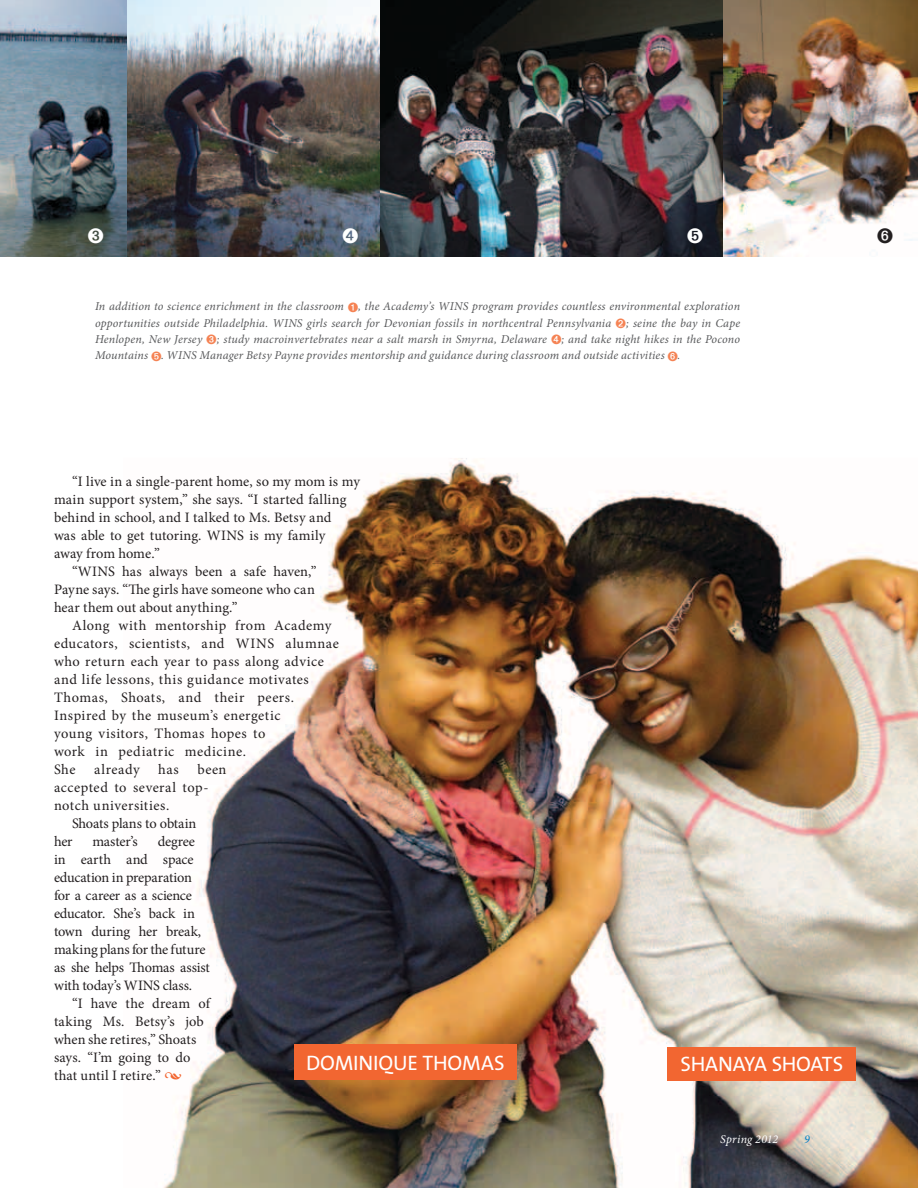
<style>
.page{position:relative;width:918px;height:1188px;background:#fff}
.page>*{position:absolute;margin:0;border:0;box-sizing:border-box;transform-origin:0 0}
.t1{font:21px "The Sans";letter-spacing:-.01em;color:#fff}
.t2{font:21px "The Sans";letter-spacing:-.03em;color:#fff}
.t3{font:14.4px/18px "Minion Pro";letter-spacing:.01em;color:#231f20}
.t4{font:14.4px/18px "Minion Pro";letter-spacing:-.015em;color:#231f20}
.t5{font:italic 12px/16.2px "Minion Pro";letter-spacing:.015em;color:#58595b;text-align:justify}
.t6{font:italic 12px "Minion Pro";letter-spacing:.025em;color:#fff}
.t7{font:italic 12px "Minion Pro";color:#0082c7}
.s1{color:#f58354}
.s2{font-size:16.5px;color:#f26631}
</style>
<div class="page">
<img style="left:126px;top:0;width:792px;height:256px">
<img style="left:0;top:0;width:126px;height:256px">
<img style="left:163px;top:458px;width:755px;height:730px">
<div style="left:294px;top:1045px;width:223px;height:35px;background:#f26631"></div>
<div style="left:667px;top:1047px;width:189px;height:33px;background:#f26631"></div>
<svg style="left:88px;top:228px;width:15px;height:15px"></svg>
<svg style="left:343px;top:228px;width:15px;height:15px"></svg>
<svg style="left:688px;top:228px;width:15px;height:15px"></svg>
<svg style="left:878px;top:228px;width:15px;height:15px"></svg>
<p class="t5" style="left:95px;top:299px;width:647px">In addition to science enrichment in the classroom <span class="s1">➊</span>, the Academy’s WINS program provides countless environmental exploration opportunities outside Philadelphia. WINS girls search for Devonian fossils in northcentral Pennsylvania <span class="s1">➋</span>; seine the bay in Cape Henlopen, New Jersey <span class="s1">➌</span>; study macroinvertebrates near a salt marsh in Smyrna, Delaware <span class="s1">➍</span>; and take night hikes in the Pocono Mountains <span class="s1">➎</span>. WINS Manager Betsy Payne provides mentorship and guidance during classroom and outside activities <span class="s1">➏</span>.</p>
<p class="t3" style="left:72px;top:472px;width:290px">“I live in a single-parent home, so my mom is my</p>
<p class="t3" style="left:54px;top:490px;width:294px">main support system,” she says. “I started falling</p>
<p class="t3" style="left:54px;top:508px;width:279px">behind in school, and I talked to Ms. Betsy and</p>
<p class="t3" style="left:54px;top:526px;width:273px">was able to get tutoring. WINS is my family</p>
<p class="t3" style="left:54px;top:544px;width:107px">away from home.”</p>
<p class="t3" style="left:72px;top:562px;width:246px">“WINS has always been a safe haven,”</p>
<p class="t3" style="left:54px;top:580px;width:262px">Payne says. “The girls have someone who can</p>
<p class="t3" style="left:54px;top:598px;width:185px">hear them out about anything.”</p>
<p class="t3" style="left:72px;top:616px;width:261px">Along with mentorship from Academy</p>
<p class="t3" style="left:54px;top:634px;width:286px">educators, scientists, and WINS alumnae</p>
<p class="t3" style="left:54px;top:652px;width:271px">who return each year to pass along advice</p>
<p class="t3" style="left:54px;top:670px;width:256px">and life lessons, this guidance motivates</p>
<p class="t3" style="left:54px;top:688px;width:241px">Thomas, Shoats, and their peers.</p>
<p class="t3" style="left:54px;top:706px;width:228px">Inspired by the museum’s energetic</p>
<p class="t3" style="left:54px;top:724px;width:213px">young visitors, Thomas hopes to</p>
<p class="t3" style="left:54px;top:742px;width:193px">work in pediatric medicine.</p>
<p class="t3" style="left:54px;top:760px;width:23px">She</p>
<p class="t3" style="left:94px;top:760px;width:47px">already</p>
<p class="t3" style="left:158px;top:760px;width:22px">has</p>
<p class="t3" style="left:197px;top:760px;width:31px">been</p>
<p class="t3" style="left:54px;top:778px;width:156px">accepted to several top-</p>
<p class="t3" style="left:54px;top:796px;width:117px">notch universities.</p>
<p class="t3" style="left:72px;top:814px;width:126px">Shoats plans to obtain</p>
<p class="t3" style="left:54px;top:832px;width:20px">her</p>
<p class="t3" style="left:92px;top:832px;width:47px">master’s</p>
<p class="t4" style="left:54px;top:832px;width:157px;text-indent:104px">degree in earth and space education in preparation for a career as a science educator. She’s back in town during her break, making plans for the future as she helps Thomas assist with today’s WINS class.</p>
<p class="t3" style="left:54px;top:994px;width:159px;text-indent:18px">“I have the dream of taking Ms. Betsy’s job when she retires,” Shoats says. “I’m going to do that until I retire.” <span class="s2">•</span></p>
<h1 class="t1" style="left:306px;top:1046px;width:200px">DOMINIQUE THOMAS</h1>
<h1 class="t2" style="left:681px;top:1047px;width:164px">SHANAYA SHOATS</h1>
<p class="t6" style="left:720px;top:1131px;width:60px">Spring 2012</p>
<p class="t7" style="left:804px;top:1131px;width:7px">9</p>
</div>
